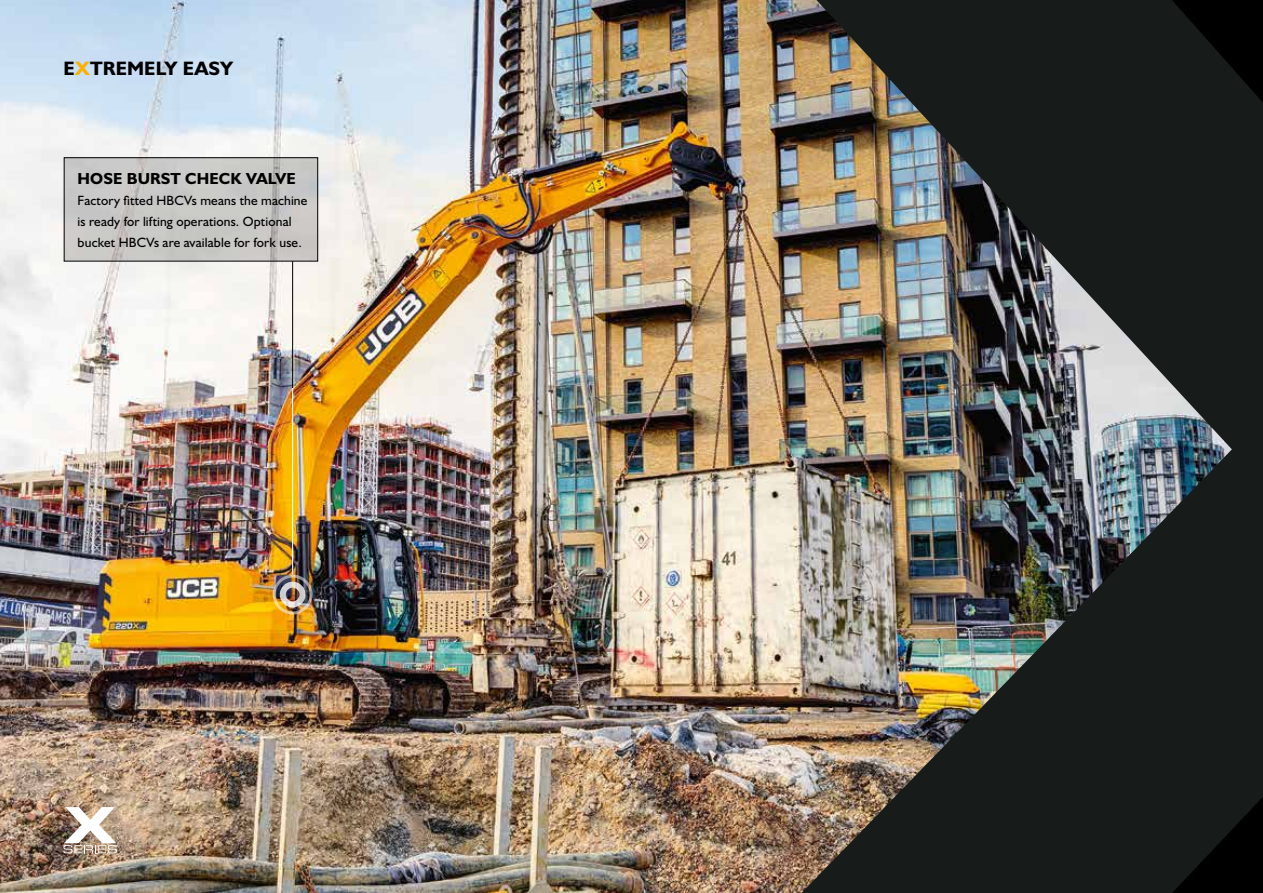
<style>
.page{position:relative;width:1263px;height:893px;background:#fff}
.page>*{position:absolute;margin:0;border:0;box-sizing:border-box;transform-origin:0 0}
.t1{font:700 19.5px "JCB Euro";letter-spacing:.01em;color:#000}
.t2{font:16.05px "JCB Bold";letter-spacing:.01em;color:#000}
.t3{font:13.5px/21px "JCB Euro Roman";letter-spacing:.01em;color:#000}
.s1{color:#f9b104}
</style>
<div class="page">
<img style="left:0;top:0;width:801px;height:893px">
<img style="left:801px;top:0;width:462px;height:893px">
<div style="left:64px;top:158px;width:254px;height:103px;background:#c9c9c6"></div>
<div style="left:64px;top:157px;width:254px;height:104px;border:1px solid #000"></div>
<div style="left:273px;top:575px;width:40px;height:39px;border:3px solid #fff;border-radius:50%"></div>
<div style="left:280px;top:582px;width:25px;height:25px;border:6px solid #fff;border-radius:50%"></div>
<hr style="left:292px;top:261px;width:1px;height:127px;background:#000">
<hr style="left:292px;top:388px;width:1px;height:187px;background:#fff">
<svg style="left:63px;top:807px;width:54px;height:46px"></svg>
<h1 class="t1" style="left:63px;top:56px;width:171px">E<span class="s1">X</span>TREMELY EASY</h1>
<p class="t2" style="left:78px;top:169px;width:220px">HOSE BURST CHECK VALVE</p>
<p class="t3" style="left:78px;top:190px;width:231px">Factory fitted HBCVs means the machine is ready for lifting operations. Optional bucket HBCVs are available for fork use.</p>
</div>
